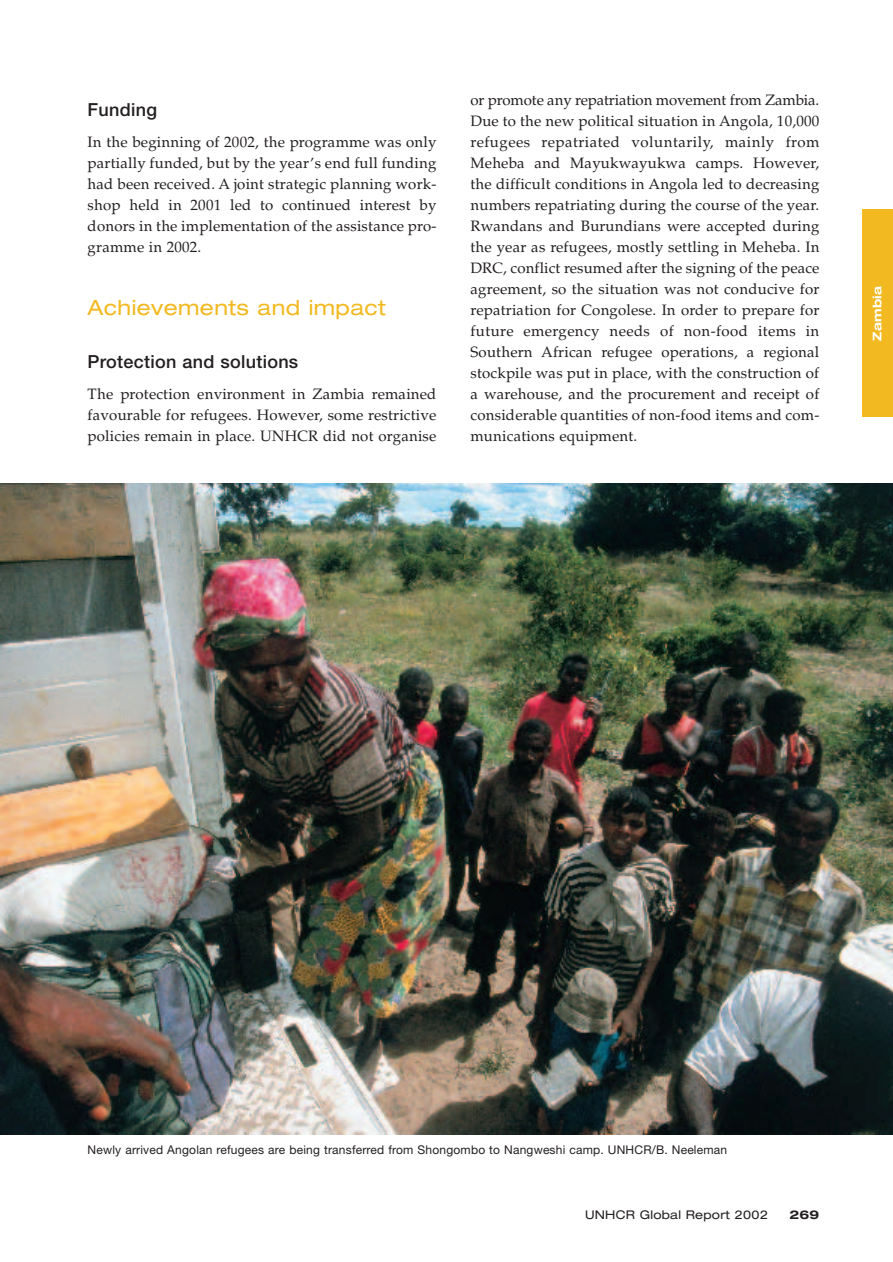
<style>
.page{position:relative;width:893px;height:1262px;background:#fff}
.page>*{position:absolute;margin:0;border:0;box-sizing:border-box;transform-origin:0 0}
.t1{font:expanded 21px "Helvetica Neue";letter-spacing:.02em;color:#f2b920}
.t2{font:500 18px "Helvetica Neue";letter-spacing:.015em;color:#231f20}
.t3{font:15px/21px "Palatino";letter-spacing:.015em;color:#231f20;text-align:justify}
.t4{font:12px "Helvetica Neue";letter-spacing:.015em;color:#231f20}
.t5{font:expanded 12px "Helvetica Neue";letter-spacing:.02em;color:#231f20}
.t6{font:700 expanded 12px "Helvetica Neue";letter-spacing:.025em;color:#fff}
.t7{font:700 expanded 12px "Helvetica Neue";color:#231f20}
</style>
<div class="page">
<div style="left:861px;top:210px;width:31px;height:207px;background:#f2b920"></div>
<img style="left:0;top:483px;width:892px;height:651px">
<p class="t2" style="left:88px;top:103px;width:71px">Funding</p>
<p class="t3" style="left:88px;top:133px;width:350px">In the beginning of 2002, the programme was only partially funded, but by the year’s end full funding had been received. A joint strategic planning work&shy;shop held in 2001 led to continued interest by donors in the implementation of the assistance pro&shy;gramme in 2002.</p>
<h1 class="t1" style="left:88px;top:300px;width:300px">Achievements and impact</h1>
<p class="t2" style="left:88px;top:355px;width:212px">Protection and solutions</p>
<p class="t3" style="left:88px;top:385px;width:350px">The protection environment in Zambia remained favourable for refugees. However, some restrictive policies remain in place. UNHCR did not organise</p>
<p class="t3" style="left:470px;top:91px;width:350px">or promote any repatriation movement from Zambia.<br>Due to the new political situation in Angola, 10,000 refugees repatriated voluntarily, mainly from Meheba and Mayukwayukwa camps. However, the difficult conditions in Angola led to decreasing numbers repatriating during the course of the year.<br>Rwandans and Burundians were accepted during the year as refugees, mostly settling in Meheba. In DRC, conflict resumed after the signing of the peace agreement, so the situation was not conducive for repatriation for Congolese. In order to prepare for future emergency needs of non-food items in Southern African refugee operations, a regional stockpile was put in place, with the construction of a warehouse, and the procurement and receipt of considerable quantities of non-food items and com&shy;munications equipment.</p>
<p class="t6" style="left:872px;top:341px;width:56px;rotate:-90deg">Zambia</p>
<p class="t4" style="left:88px;top:1145px;width:641px">Newly arrived Angolan refugees are being transferred from Shongombo to Nangweshi camp. UNHCR/B. Neeleman</p>
<p class="t5" style="left:585px;top:1209px;width:185px">UNHCR Global Report 2002</p>
<p class="t7" style="left:789px;top:1209px;width:31px">269</p>
</div>
